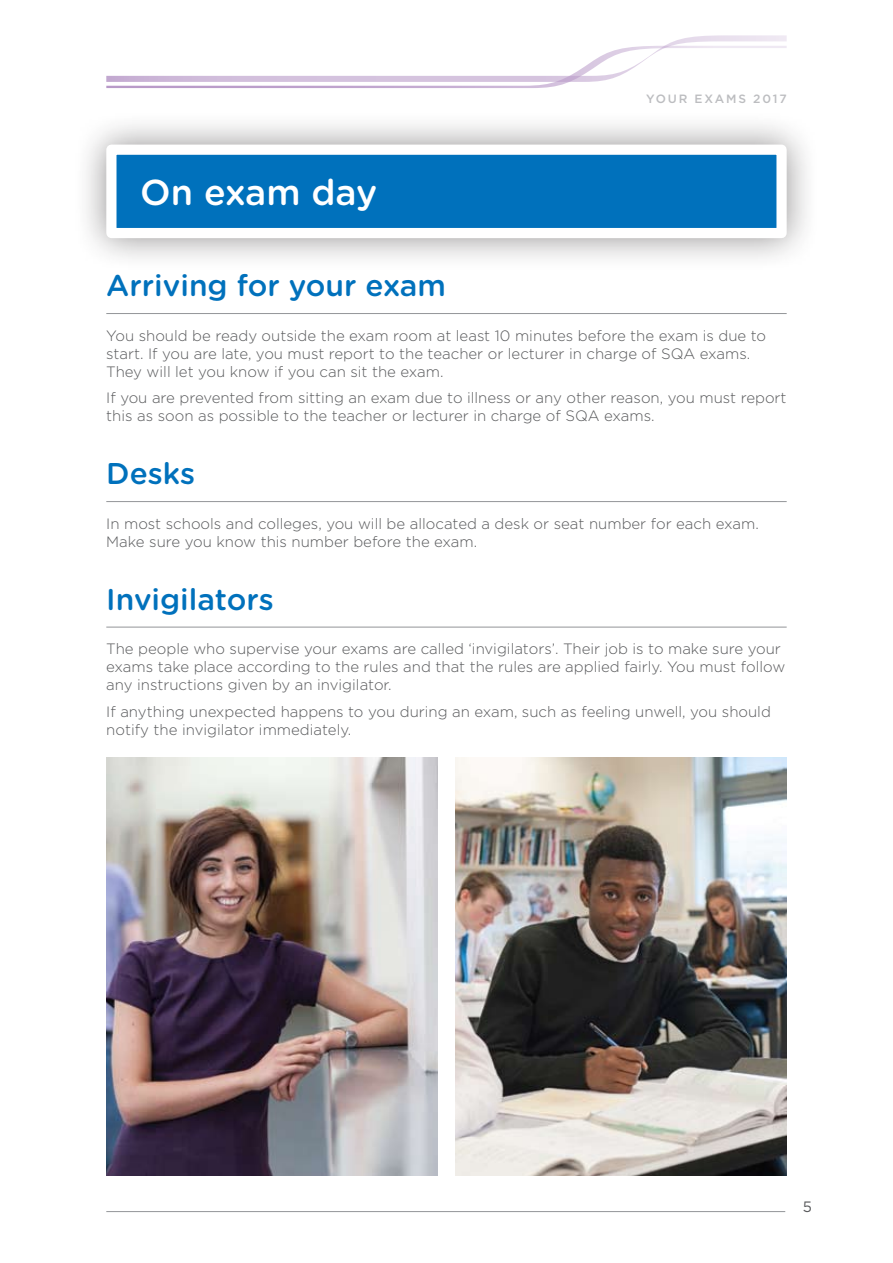
<style>
.page{position:relative;width:893px;height:1263px;background:#fff}
.page>*{position:absolute;margin:0;border:0;box-sizing:border-box;transform-origin:0 0}
.t1{font:500 36px "Gotham Rounded";letter-spacing:-.005em;color:#fff}
.t2{font:500 30px "Gotham Rounded";color:#0071bc}
.t3{font:300 15px/18px "Gotham";color:#58595b}
.t4{font:15px "Gotham";color:#58595b}
.t5{font:500 12px "Gotham";letter-spacing:.15em;color:#bcbdc0}
</style>
<div class="page">
<svg style="left:106px;top:35px;width:681px;height:53px"></svg>
<hr style="left:106px;top:313px;width:681px;height:1px;background:#939598">
<hr style="left:106px;top:501px;width:681px;height:1px;background:#939598">
<hr style="left:106px;top:627px;width:681px;height:1px;background:#939598">
<img style="left:455px;top:758px;width:332px;height:418px">
<img style="left:106px;top:758px;width:331px;height:418px">
<div style="left:71px;top:109px;width:758px;height:173px;background:#231f20;opacity:.5"></div>
<div style="left:106px;top:145px;width:681px;height:93px;background:#0071bc;border:10px solid #fff"></div>
<hr style="left:106px;top:1211px;width:679px;height:1px;background:#939598">
<h1 class="t1" style="left:140px;top:170px;width:239px">On exam day</h1>
<p class="t5" style="left:646px;top:92px;width:142px">YOUR EXAMS 2017</p>
<h2 class="t2" style="left:106px;top:267px;width:341px">Arriving for your exam</h2>
<p class="t3" style="left:106px;top:326px;width:661px">You should be ready outside the exam room at least 10 minutes before the exam is due to start. If you are late, you must report to the teacher or lecturer in charge of SQA exams.<br>They will let you know if you can sit the exam.</p>
<p class="t3" style="left:106px;top:389px;width:682px">If you are prevented from sitting an exam due to illness or any other reason, you must report this as soon as possible to the teacher or lecturer in charge of SQA exams.</p>
<h2 class="t2" style="left:106px;top:455px;width:91px">Desks</h2>
<p class="t3" style="left:106px;top:514px;width:654px">In most schools and colleges, you will be allocated a desk or seat number for each exam.<br>Make sure you know this number before the exam.</p>
<h2 class="t2" style="left:106px;top:581px;width:169px">Invigilators</h2>
<p class="t3" style="left:106px;top:640px;width:680px">The people who supervise your exams are called ‘invigilators’. Their job is to make sure your exams take place according to the rules and that the rules are applied fairly. You must follow any instructions given by an invigilator.</p>
<p class="t3" style="left:106px;top:702px;width:666px">If anything unexpected happens to you during an exam, such as feeling unwell, you should notify the invigilator immediately.</p>
<p class="t4" style="left:803px;top:1198px;width:11px">5</p>
</div>
